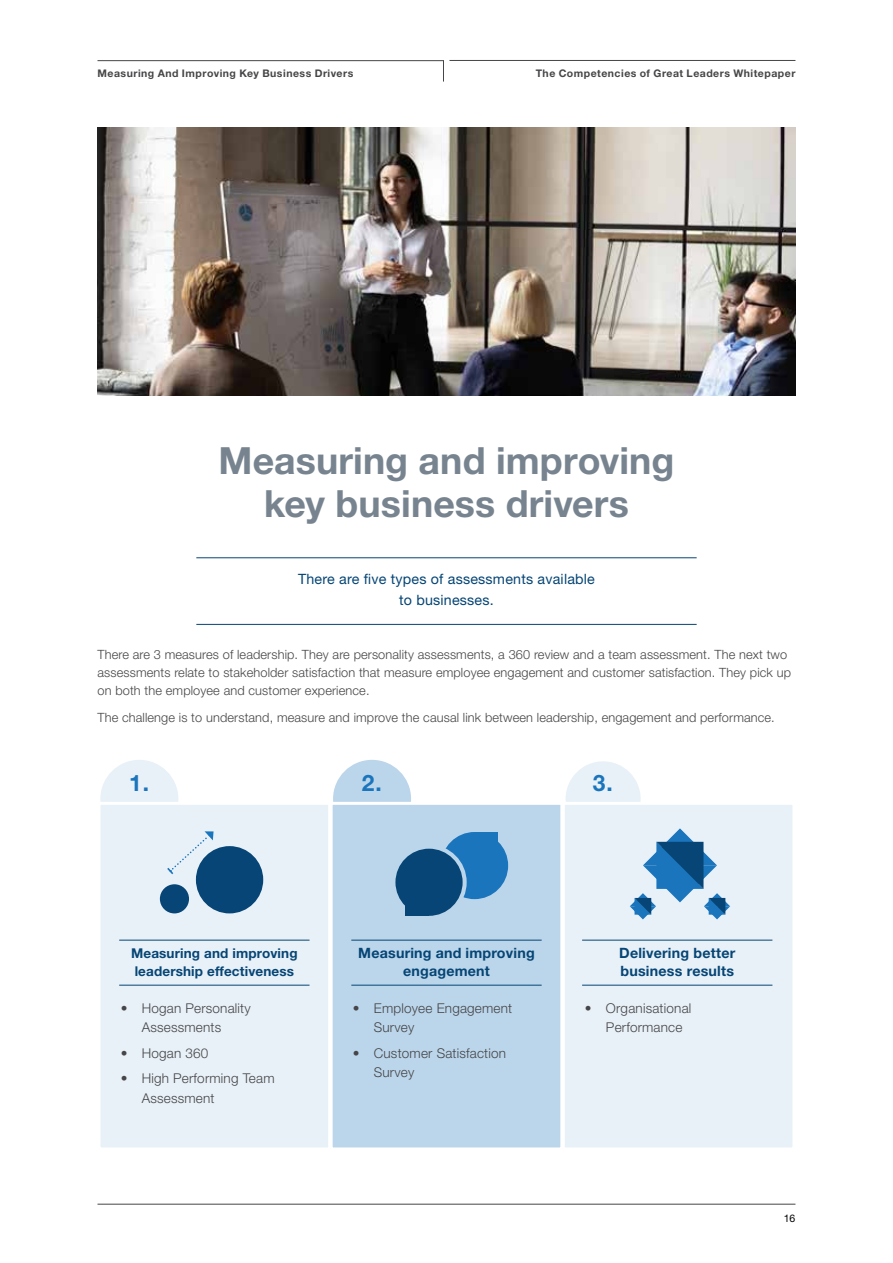
<style>
.page{position:relative;width:893px;height:1263px;background:#fff}
.page>*{position:absolute;margin:0;border:0;box-sizing:border-box;transform-origin:0 0}
.t1{font:700 37.5px/43.5px "Helvetica Neue LT Std";letter-spacing:.005em;color:#77848f;text-align:center}
.t2{font:700 22.65px "Helvetica Neue LT Std";color:#1b75bc}
.t3{font:700 14.25px/18px "Helvetica Neue LT Std";letter-spacing:.015em;color:#064575;text-align:center}
.t4{font:14.25px/20.2px "Helvetica Neue LT Std";letter-spacing:.015em;color:#064575;text-align:center}
.t5{font:300 13.5px/19.5px "Helvetica Neue LT Std";letter-spacing:.015em;color:#464547}
.t6{font:700 13.5px/18px "Helvetica Neue LT Std";letter-spacing:.01em;color:#064575}
.t7{font:300 12.75px/18px "Helvetica Neue LT Std";letter-spacing:.01em;color:#464547}
.t8{font:700 10.5px "Helvetica Neue LT Std";letter-spacing:.045em;color:#464547}
.t9{font:10.5px "Helvetica Neue LT Std";color:#000}
</style>
<div class="page">
<svg style="left:97px;top:60px;width:347px;height:22px"></svg>
<hr style="left:449px;top:60px;width:346px;height:1px;background:#464547">
<hr style="left:98px;top:1204px;width:697px;height:1px;background:#464547">
<div style="left:100px;top:760px;width:78px;height:78px;background:#e8f1f8;border-radius:50%"></div>
<div style="left:333px;top:760px;width:78px;height:78px;background:#bbd6eb;border-radius:50%"></div>
<div style="left:564px;top:760px;width:78px;height:78px;background:#e8f1f8;border-radius:50%"></div>
<div style="left:563px;top:758px;width:81px;height:81px;border:3px solid #fff;border-radius:50%"></div>
<hr style="left:196px;top:624px;width:501px;height:1px;background:#064575">
<hr style="left:196px;top:557px;width:501px;height:1px;background:#064575">
<div style="left:330px;top:802px;width:233px;height:348px;background:#bbd6eb;border:3px solid #fff"></div>
<div style="left:562px;top:802px;width:233px;height:348px;background:#e8f1f8;border:3px solid #fff"></div>
<div style="left:98px;top:802px;width:233px;height:348px;background:#e8f1f8;border:3px solid #fff"></div>
<div style="left:196px;top:846px;width:67px;height:67px;background:#064575;border-radius:50%"></div>
<div style="left:160px;top:884px;width:29px;height:29px;background:#064575;border-radius:50%"></div>
<svg style="left:167px;top:831px;width:47px;height:45px"></svg>
<div style="left:439px;top:830px;width:71px;height:71px;background:#1b75bc;border-radius:50%"></div>
<div style="left:437px;top:828px;width:75px;height:75px;border:4px solid #bbd6eb;border-radius:50%"></div>
<div style="left:475px;top:832px;width:23px;height:24px;background:#1b75bc"></div>
<div style="left:393px;top:847px;width:72px;height:71px;background:#064575;border-radius:50%"></div>
<div style="left:391px;top:845px;width:76px;height:75px;border:4px solid #bbd6eb;border-radius:50%"></div>
<div style="left:406px;top:892px;width:23px;height:23px;background:#064575"></div>
<svg style="left:630px;top:828px;width:100px;height:91px"></svg>
<hr style="left:119px;top:985px;width:191px;height:1px;background:#064575">
<hr style="left:351px;top:985px;width:191px;height:1px;background:#064575">
<hr style="left:582px;top:985px;width:190px;height:1px;background:#064575">
<hr style="left:119px;top:940px;width:191px;height:1px;background:#064575">
<hr style="left:351px;top:940px;width:191px;height:1px;background:#064575">
<hr style="left:582px;top:940px;width:190px;height:1px;background:#064575">
<img style="left:98px;top:128px;width:697px;height:267px">
<p class="t8" style="left:98px;top:67px;width:257px">Measuring And Improving Key Business Drivers</p>
<p class="t8" style="left:536px;top:67px;width:261px">The Competencies of Great Leaders Whitepaper</p>
<h1 class="t1" style="left:219px;top:438px;width:457px">Measuring and improving key business drivers</h1>
<p class="t4" style="left:298px;top:569px;width:298px">There are five types of assessments available to businesses.</p>
<p class="t7" style="left:98px;top:645px;width:695px">There are 3 measures of leadership. They are personality assessments, a 360 review and a team assessment. The next two assessments relate to stakeholder satisfaction that measure employee engagement and customer satisfaction. They pick up on both the employee and customer experience.</p>
<p class="t7" style="left:98px;top:708px;width:679px">The challenge is to understand, measure and improve the causal link between leadership, engagement and performance.</p>
<h2 class="t2" style="left:129px;top:768px;width:22px">1.</h2>
<h2 class="t2" style="left:362px;top:768px;width:22px">2.</h2>
<h2 class="t2" style="left:593px;top:768px;width:22px">3.</h2>
<p class="t6" style="left:131px;top:944px;width:168px">Measuring and improving leadership effectiveness</p>
<p class="t3" style="left:358px;top:944px;width:178px">Measuring and improving engagement</p>
<p class="t3" style="left:619px;top:944px;width:118px;text-align:left">Delivering better business results</p>
<p class="t5" style="left:142px;top:998px;width:111px;text-indent:-21px">• Hogan Personality<br>Assessments</p>
<p class="t5" style="left:121px;top:1043px;width:89px">• Hogan 360</p>
<p class="t5" style="left:142px;top:1068px;width:134px;text-indent:-21px">• High Performing Team<br>Assessment</p>
<p class="t5" style="left:374px;top:998px;width:140px;text-indent:-21px">• Employee Engagement<br>Survey</p>
<p class="t5" style="left:374px;top:1043px;width:134px;text-indent:-21px">• Customer Satisfaction<br>Survey</p>
<p class="t5" style="left:606px;top:998px;width:87px;text-indent:-21px">• Organisational<br>Performance</p>
<p class="t9" style="left:784px;top:1212px;width:13px">16</p>
</div>
